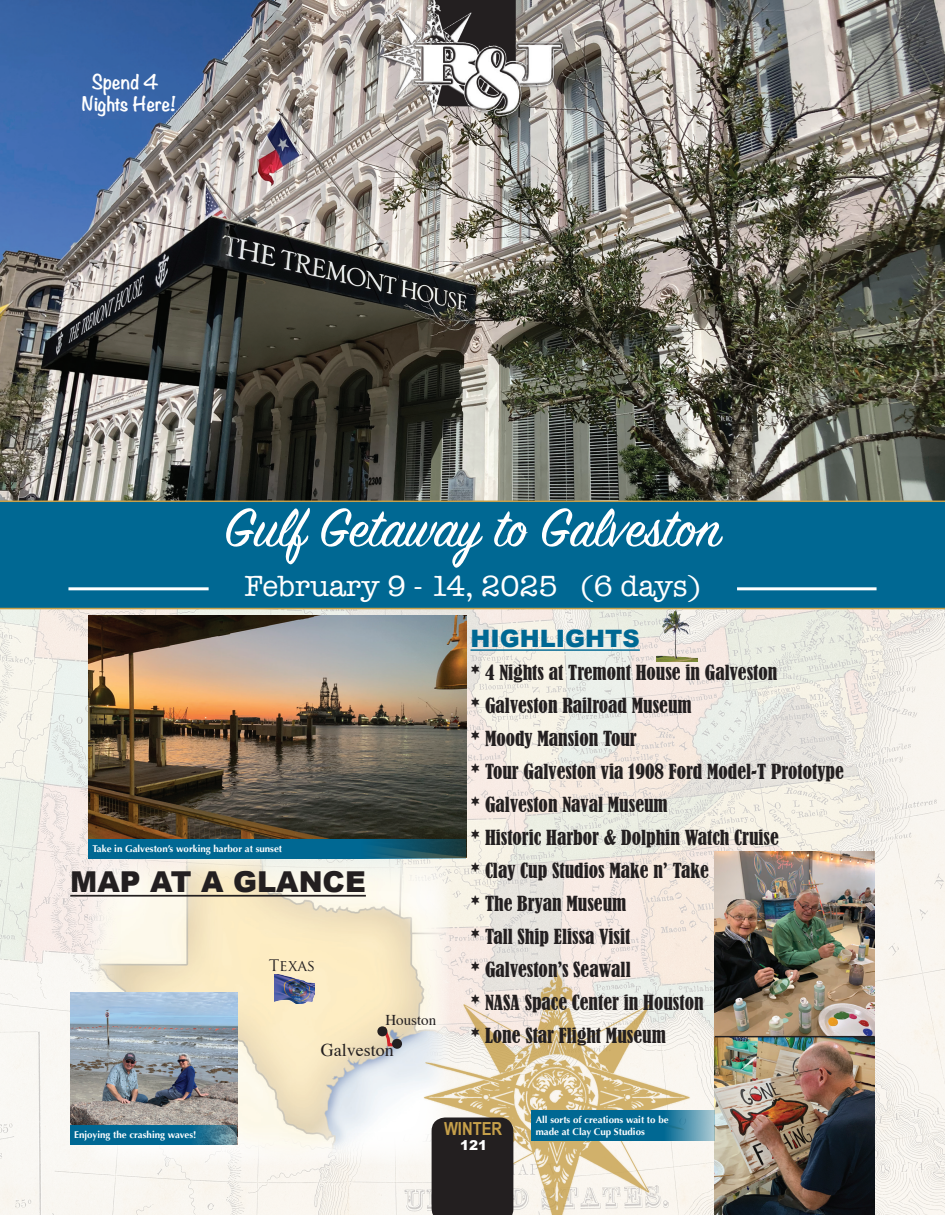
<style>
.page{position:relative;width:945px;height:1215px;background:#fff}
.page>*{position:absolute;margin:0;border:0;box-sizing:border-box;transform-origin:0 0}
.t1{font:90px "Times";color:#231f20}
.t2{font:60px "Sign Painter House Script";color:#fff}
.t3{font:30px "American Typewriter";color:#fff}
.t4{font:900 28.8px "Arial";color:#231f20}
.t5{font:900 24px "Arial";color:#006893}
.t6{font:condensed 19.5px "Bernard";color:#231f20}
.t7{font:700 18px "Noteworthy";color:#fff}
.t8{font:18px "Times";color:#231f20}
.t9{font:700 18px "Arial Narrow";color:#c6a04a}
.t10{font:15.45px "Trajan Pro";letter-spacing:-.005em;color:#231f20}
.t11{font:15px "Times";color:#231f20}
.t12{font:900 13.5px "Arial";color:#fff}
.t13{font:700 9.75px "Optima";color:#fff}
</style>
<div class="page">
<img style="left:0;top:609px;width:945px;height:606px">
<img style="left:88px;top:858px;width:363px;height:308px">
<svg style="left:380px;top:1024px;width:18px;height:24px"></svg>
<img style="left:275px;top:974px;width:39px;height:29px">
<hr style="left:70px;top:895px;width:296px;height:2px;background:#231f20">
<img style="left:0;top:0;width:945px;height:501px">
<div style="left:0;top:501px;width:945px;height:108px;background:#006893"></div>
<svg style="left:242px;top:126px;width:166px;height:490px"></svg>
<div style="left:413px;top:586px;width:10px;height:5px;border:3px solid #006893"></div>
<svg style="left:579px;top:535px;width:123px;height:254px"></svg>
<hr style="left:737px;top:587px;width:140px;height:3px;background:#fff">
<hr style="left:68px;top:587px;width:141px;height:3px;background:#fff">
<img style="left:399px;top:958px;width:316px;height:257px">
<img style="left:657px;top:602px;width:41px;height:60px">
<hr style="left:471px;top:649px;width:169px;height:2px;background:#006893">
<img style="left:88px;top:616px;width:378px;height:242px">
<svg style="left:89px;top:839px;width:377px;height:19px;fill:#006893"></svg>
<img style="left:431px;top:138px;width:129px;height:531px">
<img style="left:362px;top:0;width:202px;height:138px">
<div style="left:432px;top:1118px;width:81px;height:97px;background:#231f20"></div>
<img style="left:715px;top:1037px;width:160px;height:178px">
<svg style="left:532px;top:1110px;width:183px;height:31px;fill:#006893"></svg>
<img style="left:70px;top:993px;width:167px;height:133px">
<svg style="left:70px;top:1126px;width:167px;height:19px;fill:#006893"></svg>
<img style="left:715px;top:851px;width:160px;height:185px">
<hr style="left:715px;top:1036px;width:160px;height:1px;background:#231f20">
<p class="t7" style="left:92px;top:66px;width:69px">Spend 4</p>
<p class="t7" style="left:82px;top:88px;width:96px">Nights Here!</p>
<p class="t2" style="left:224px;top:491px;width:501px">Gulf Getaway to Galveston</p>
<p class="t3" style="left:244px;top:563px;width:458px">February 9 - 14, 2025 (6 days)</p>
<p class="t13" style="left:93px;top:843px;width:191px">Take in Galveston’s working harbor at sunset</p>
<p class="t4" style="left:70px;top:861px;width:297px">MAP AT A GLANCE</p>
<p class="t10" style="left:269px;top:956px;width:48px">Texas</p>
<p class="t11" style="left:385px;top:1006px;width:52px">Houston</p>
<p class="t1" style="left:368px;top:921px;width:24px">.</p>
<p class="t1" style="left:382px;top:933px;width:24px">.</p>
<p class="t8" style="left:321px;top:1034px;width:74px">Galveston</p>
<p class="t5" style="left:471px;top:621px;width:171px">HIGHLIGHTS</p>
<p class="t6" style="left:471px;top:661px;width:308px">* 4 Nights at Tremont House in Galveston</p>
<p class="t6" style="left:471px;top:694px;width:223px">* Galveston Railroad Museum</p>
<p class="t6" style="left:471px;top:727px;width:168px">* Moody Mansion Tour</p>
<p class="t6" style="left:471px;top:760px;width:375px">* Tour Galveston via 1908 Ford Model-T Prototype</p>
<p class="t6" style="left:471px;top:793px;width:199px">* Galveston Naval Museum</p>
<p class="t6" style="left:471px;top:826px;width:310px">* Historic Harbor &amp; Dolphin Watch Cruise</p>
<p class="t6" style="left:471px;top:859px;width:240px">* Clay Cup Studios Make n’ Take</p>
<p class="t6" style="left:471px;top:892px;width:157px">* The Bryan Museum</p>
<p class="t6" style="left:471px;top:925px;width:161px">* Tall Ship Elissa Visit</p>
<p class="t6" style="left:471px;top:958px;width:162px">* Galveston’s Seawall</p>
<p class="t6" style="left:471px;top:991px;width:235px">* NASA Space Center in Houston</p>
<p class="t6" style="left:471px;top:1024px;width:197px">* Lone Star Flight Museum</p>
<p class="t13" style="left:74px;top:1129px;width:124px">Enjoying the crashing waves!</p>
<p class="t9" style="left:444px;top:1116px;width:60px">WINTER</p>
<p class="t12" style="left:460px;top:1135px;width:29px">121</p>
<p class="t13" style="left:536px;top:1114px;width:134px">All sorts of creations wait to be</p>
<p class="t13" style="left:536px;top:1126px;width:111px">made at Clay Cup Studios</p>
</div>
